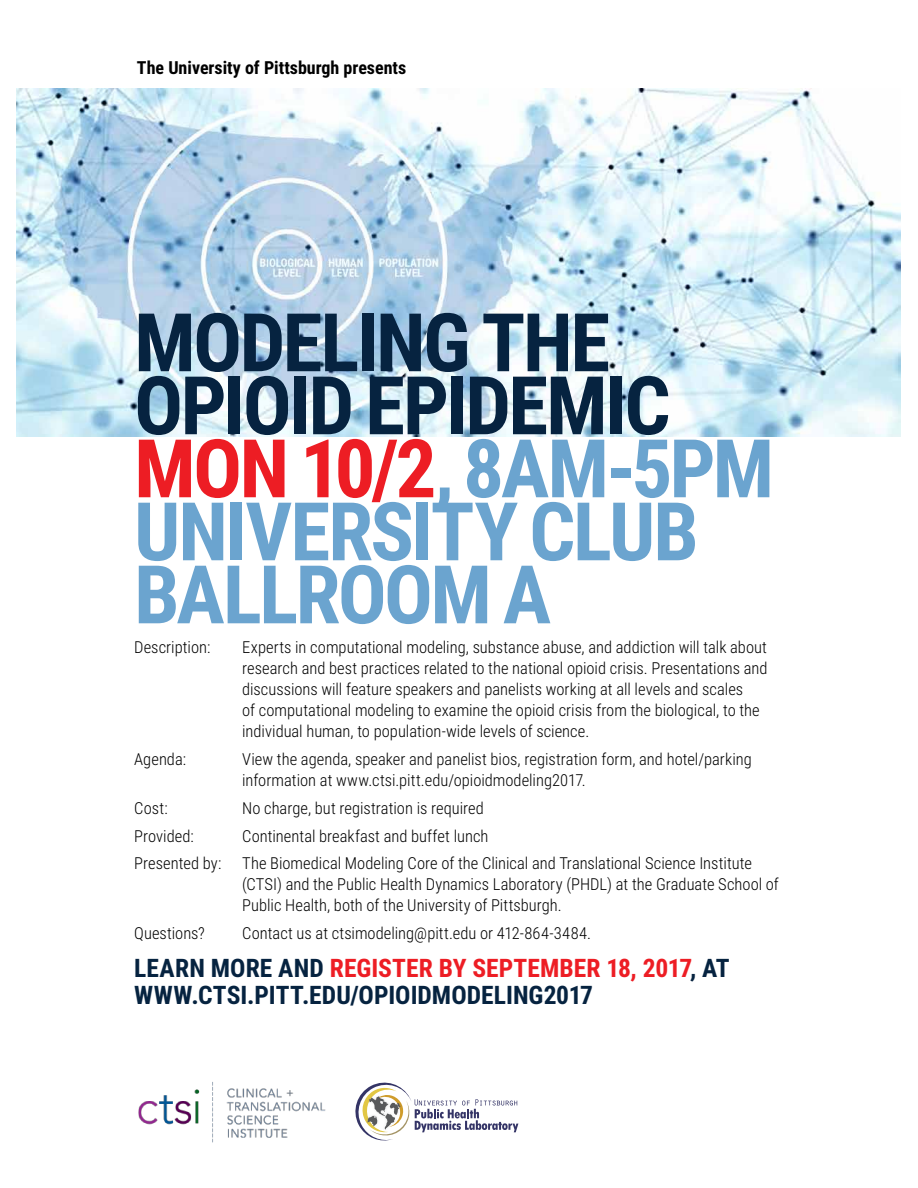
<style>
.page{position:relative;width:918px;height:1188px;background:#fff}
.page>*{position:absolute;margin:0;border:0;box-sizing:border-box;transform-origin:0 0}
.t1{font:700 81px/63px "Roboto Condensed";letter-spacing:-.03em;color:#6ba4cf}
.t2{font:700 25.5px/27px "Roboto Condensed";color:#062340}
.t3{font:700 18px "Roboto Condensed";color:#000}
.t4{font:300 16.5px/21px "Roboto Condensed";color:#000}
.s1{color:#062340}
.s2{color:#ed1d24}
</style>
<div class="page">
<img style="left:17px;top:88px;width:883px;height:349px">
<img style="left:138px;top:1082px;width:188px;height:61px">
<svg style="left:355px;top:1082px;width:163px;height:59px"></svg>
<p class="t3" style="left:137px;top:55px;width:271px">The University of Pittsburgh presents</p>
<h1 class="t1" style="left:134px;top:308px;width:641px"><span class="s1">MODELING THE<br>OPIOID EPIDEMIC<br></span><span class="s2">MON 10/2</span>, 8AM-5PM<br>UNIVERSITY CLUB<br>BALLROOM A</h1>
<p class="t4" style="left:134px;top:636px;width:78px">Description:</p>
<p class="t4" style="left:242px;top:636px;width:527px">Experts in computational modeling, substance abuse, and addiction will talk about research and best practices related to the national opioid crisis. Presentations and discussions will feature speakers and panelists working at all levels and scales<br>of computational modeling to examine the opioid crisis from the biological, to the individual human, to population-wide levels of science.</p>
<p class="t4" style="left:134px;top:748px;width:53px">Agenda:</p>
<p class="t4" style="left:242px;top:748px;width:511px">View the agenda, speaker and panelist bios, registration form, and hotel/parking information at www.ctsi.pitt.edu/opioidmodeling2017.</p>
<p class="t4" style="left:134px;top:797px;width:35px">Cost:</p>
<p class="t4" style="left:242px;top:797px;width:243px">No charge, but registration is required</p>
<p class="t4" style="left:134px;top:825px;width:61px">Provided:</p>
<p class="t4" style="left:242px;top:825px;width:248px">Continental breakfast and buffet lunch</p>
<p class="t4" style="left:134px;top:852px;width:89px">Presented by:</p>
<p class="t4" style="left:242px;top:852px;width:538px">The Biomedical Modeling Core of the Clinical and Translational Science Institute (CTSI) and the Public Health Dynamics Laboratory (PHDL) at the Graduate School of<br>Public Health, both of the University of Pittsburgh.</p>
<p class="t4" style="left:134px;top:922px;width:72px">Questions?</p>
<p class="t4" style="left:242px;top:922px;width:350px">Contact us at ctsimodeling@pitt.edu or 412-864-3484.</p>
<h2 class="t2" style="left:134px;top:954px;width:597px">LEARN MORE AND <span class="s2">REGISTER BY SEPTEMBER 18, 2017</span>, AT<br>WWW.CTSI.PITT.EDU/OPIOIDMODELING2017</h2>
</div>
